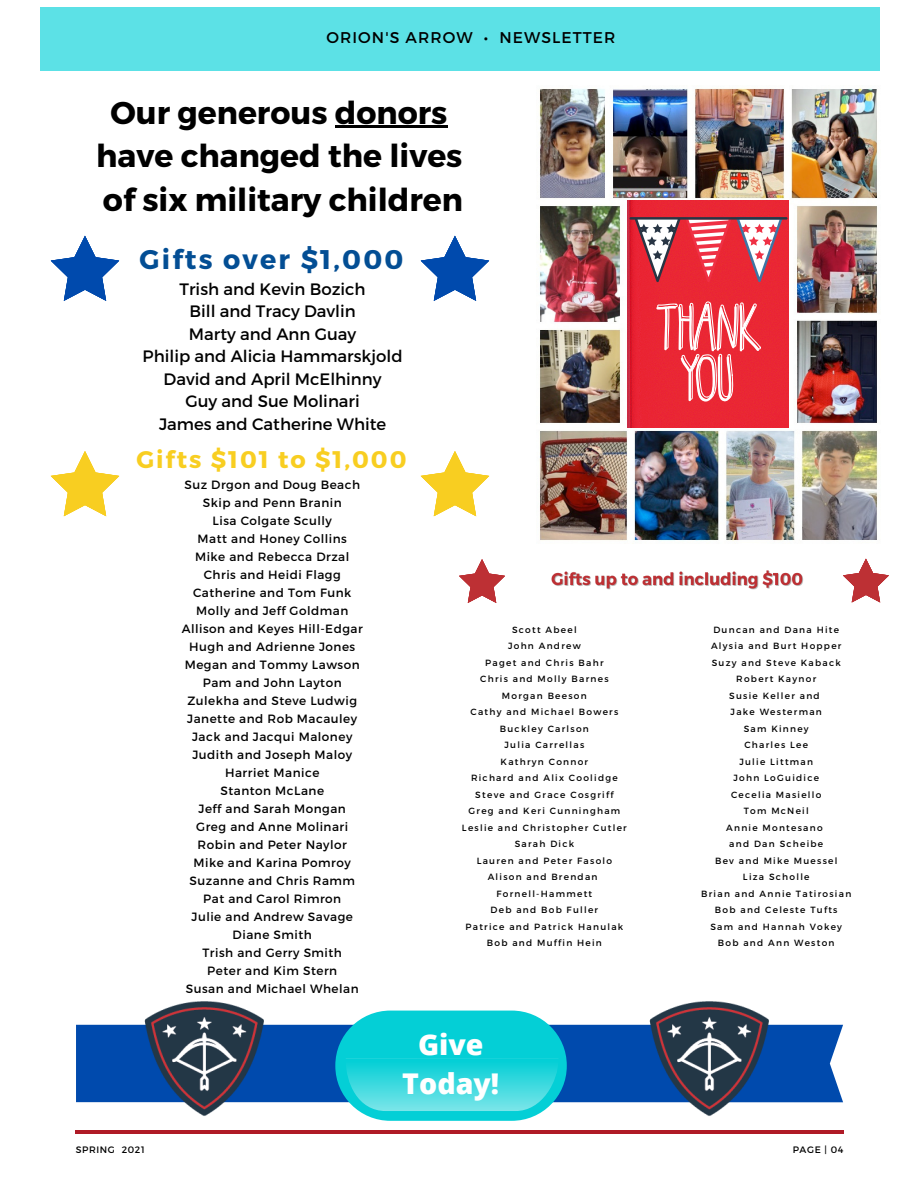
<style>
.page{position:relative;width:918px;height:1188px;background:#fff}
.page>*{position:absolute;margin:0;border:0;box-sizing:border-box;transform-origin:0 0}
.t1{font:700 31.5px "Montserrat";color:#000}
.t2{font:800 28.65px/39.3px "Open Sans";color:#fff;text-align:center}
.t3{font:700 27px "Montserrat";letter-spacing:.08em;color:#034e94}
.t4{font:700 24px "Montserrat";letter-spacing:.08em;color:#f8ce21}
.t5{font:16.5px "Montserrat";color:#000}
.t6{font:15.6px "Montserrat";letter-spacing:.07em;color:#000}
.t7{font:12px "Montserrat";letter-spacing:.04em;color:#000}
.t8{font:9.3px "Montserrat";letter-spacing:.07em;color:#000}
.t9{font:9px "Montserrat";letter-spacing:.14em;color:#000}
</style>
<div class="page">
<hr style="left:75px;top:1131px;width:768px;height:3px;background:#af1a26">
<div style="left:40px;top:8px;width:840px;height:63px;background:#5ce1e6"></div>
<img style="left:539px;top:88px;width:339px;height:453px">
<div style="left:76px;top:1025px;width:767px;height:77px;background:#004aad"></div>
<img style="left:627px;top:201px;width:161px;height:227px">
<svg style="left:656px;top:301px;width:105px;height:101px;background:#ee5b65"></svg>
<div style="left:335px;top:1011px;width:232px;height:110px;background:#04cfd6;border-radius:55px"></div>
<svg style="left:346px;top:1066px;width:213px;height:45px;background:#41d9df"></svg>
<img style="left:136px;top:1002px;width:135px;height:114px">
<svg style="left:51px;top:236px;width:68px;height:65px"></svg>
<hr style="left:335px;top:126px;width:112px;height:2px;background:#000">
<img style="left:551px;top:570px;width:252px;height:20px">
<svg style="left:421px;top:236px;width:68px;height:65px"></svg>
<svg style="left:51px;top:451px;width:68px;height:65px"></svg>
<svg style="left:421px;top:451px;width:68px;height:65px"></svg>
<img style="left:641px;top:1002px;width:135px;height:114px">
<svg style="left:459px;top:559px;width:46px;height:44px"></svg>
<svg style="left:843px;top:559px;width:46px;height:44px"></svg>
<svg style="left:630px;top:217px;width:158px;height:65px"></svg>
<p class="t6" style="left:327px;top:27px;width:291px">ORION'S ARROW • NEWSLETTER</p>
<p class="t1" style="left:110px;top:92px;width:338px">Our generous donors</p>
<p class="t1" style="left:96px;top:136px;width:368px">have changed the lives</p>
<p class="t1" style="left:103px;top:180px;width:362px">of six military children</p>
<p class="t3" style="left:140px;top:242px;width:265px">Gifts over $1,000</p>
<p class="t5" style="left:180px;top:278px;width:188px">Trish and Kevin Bozich</p>
<p class="t5" style="left:189px;top:301px;width:168px">Bill and Tracy Davlin</p>
<p class="t5" style="left:189px;top:323px;width:169px">Marty and Ann Guay</p>
<p class="t5" style="left:143px;top:346px;width:262px">Philip and Alicia Hammarskjold</p>
<p class="t5" style="left:164px;top:368px;width:220px">David and April McElhinny</p>
<p class="t5" style="left:185px;top:391px;width:176px">Guy and Sue Molinari</p>
<p class="t5" style="left:159px;top:413px;width:229px">James and Catherine White</p>
<p class="t4" style="left:137px;top:444px;width:272px">Gifts $101 to $1,000</p>
<p class="t7" style="left:184px;top:477px;width:177px">Suz Drgon and Doug Beach</p>
<p class="t7" style="left:203px;top:495px;width:140px">Skip and Penn Branin</p>
<p class="t7" style="left:213px;top:513px;width:121px">Lisa Colgate Scully</p>
<p class="t7" style="left:195px;top:549px;width:156px">Mike and Rebecca Drzal</p>
<p class="t7" style="left:204px;top:567px;width:139px">Chris and Heidi Flagg</p>
<p class="t7" style="left:196px;top:603px;width:154px">Molly and Jeff Goldman</p>
<p class="t7" style="left:182px;top:621px;width:183px">Allison and Keyes Hill-Edgar</p>
<p class="t7" style="left:189px;top:639px;width:167px">Hugh and Adrienne Jones</p>
<p class="t7" style="left:185px;top:657px;width:176px">Megan and Tommy Lawson</p>
<p class="t7" style="left:203px;top:675px;width:140px">Pam and John Layton</p>
<p class="t7" style="left:187px;top:693px;width:171px">Zulekha and Steve Ludwig</p>
<p class="t7" style="left:187px;top:711px;width:171px">Janette and Rob Macauley</p>
<p class="t7" style="left:192px;top:729px;width:162px">Jack and Jacqui Maloney</p>
<p class="t7" style="left:192px;top:747px;width:161px">Judith and Joseph Maloy</p>
<p class="t7" style="left:225px;top:765px;width:96px">Harriet Manice</p>
<p class="t7" style="left:220px;top:783px;width:105px">Stanton McLane</p>
<p class="t7" style="left:199px;top:801px;width:149px">Jeff and Sarah Mongan</p>
<p class="t7" style="left:196px;top:819px;width:153px">Greg and Anne Molinari</p>
<p class="t7" style="left:198px;top:837px;width:151px">Robin and Peter Naylor</p>
<p class="t7" style="left:194px;top:855px;width:159px">Mike and Karina Pomroy</p>
<p class="t7" style="left:203px;top:891px;width:139px">Pat and Carol Rimron</p>
<p class="t7" style="left:192px;top:909px;width:163px">Julie and Andrew Savage</p>
<p class="t7" style="left:233px;top:927px;width:81px">Diane Smith</p>
<p class="t7" style="left:203px;top:945px;width:141px">Trish and Gerry Smith</p>
<p class="t7" style="left:207px;top:963px;width:131px">Peter and Kim Stern</p>
<p class="t7" style="left:186px;top:981px;width:174px">Susan and Michael Whelan</p>
<p class="t7" style="left:198px;top:531px;width:151px">Matt and Honey Collins</p>
<p class="t7" style="left:193px;top:585px;width:160px">Catherine and Tom Funk</p>
<p class="t7" style="left:189px;top:873px;width:167px">Suzanne and Chris Ramm</p>
<p class="t9" style="left:512px;top:624px;width:66px">Scott Abeel</p>
<p class="t9" style="left:508px;top:640px;width:74px">John Andrew</p>
<p class="t9" style="left:485px;top:657px;width:120px">Paget and Chris Bahr</p>
<p class="t9" style="left:480px;top:673px;width:130px">Chris and Molly Barnes</p>
<p class="t9" style="left:502px;top:690px;width:86px">Morgan Beeson</p>
<p class="t9" style="left:470px;top:706px;width:149px">Cathy and Michael Bowers</p>
<p class="t9" style="left:500px;top:723px;width:91px">Buckley Carlson</p>
<p class="t9" style="left:505px;top:739px;width:81px">Julia Carrellas</p>
<p class="t9" style="left:501px;top:756px;width:89px">Kathryn Connor</p>
<p class="t9" style="left:471px;top:772px;width:148px">Richard and Alix Coolidge</p>
<p class="t9" style="left:475px;top:789px;width:140px">Steve and Grace Cosgriff</p>
<p class="t9" style="left:469px;top:805px;width:153px">Greg and Keri Cunningham</p>
<p class="t9" style="left:462px;top:822px;width:166px">Leslie and Christopher Cutler</p>
<p class="t9" style="left:515px;top:838px;width:61px">Sarah Dick</p>
<p class="t9" style="left:477px;top:855px;width:137px">Lauren and Peter Fasolo</p>
<p class="t9" style="left:488px;top:871px;width:111px">Alison and Brendan</p>
<p class="t9" style="left:497px;top:888px;width:97px">Fornell-Hammett</p>
<p class="t9" style="left:491px;top:904px;width:109px">Deb and Bob Fuller</p>
<p class="t9" style="left:465px;top:921px;width:159px">Patrice and Patrick Hanulak</p>
<p class="t9" style="left:487px;top:937px;width:117px">Bob and Muffin Hein</p>
<p class="t2" style="left:402px;top:1024px;width:98px">Give<br>Today!</p>
<p class="t9" style="left:713px;top:624px;width:127px">Duncan and Dana Hite</p>
<p class="t9" style="left:711px;top:640px;width:132px">Alysia and Burt Hopper</p>
<p class="t9" style="left:712px;top:657px;width:130px">Suzy and Steve Kaback</p>
<p class="t9" style="left:736px;top:673px;width:81px">Robert Kaynor</p>
<p class="t9" style="left:731px;top:706px;width:93px">Jake Westerman</p>
<p class="t9" style="left:744px;top:723px;width:67px">Sam Kinney</p>
<p class="t9" style="left:744px;top:739px;width:65px">Charles Lee</p>
<p class="t9" style="left:739px;top:756px;width:75px">Julie Littman</p>
<p class="t9" style="left:733px;top:772px;width:87px">John LoGuidice</p>
<p class="t9" style="left:731px;top:789px;width:92px">Cecelia Masiello</p>
<p class="t9" style="left:744px;top:805px;width:66px">Tom McNeil</p>
<p class="t9" style="left:729px;top:838px;width:95px">and Dan Scheibe</p>
<p class="t9" style="left:715px;top:855px;width:124px">Bev and Mike Muessel</p>
<p class="t9" style="left:743px;top:871px;width:68px">Liza Scholle</p>
<p class="t9" style="left:701px;top:888px;width:152px">Brian and Annie Tatirosian</p>
<p class="t9" style="left:715px;top:904px;width:124px">Bob and Celeste Tufts</p>
<p class="t9" style="left:710px;top:921px;width:133px">Sam and Hannah Vokey</p>
<p class="t9" style="left:718px;top:937px;width:118px">Bob and Ann Weston</p>
<p class="t9" style="left:729px;top:690px;width:92px">Susie Keller and</p>
<p class="t9" style="left:726px;top:822px;width:98px">Annie Montesano</p>
<p class="t8" style="left:76px;top:1143px;width:71px">SPRING 2021</p>
<p class="t8" style="left:793px;top:1143px;width:52px">PAGE | 04</p>
</div>
